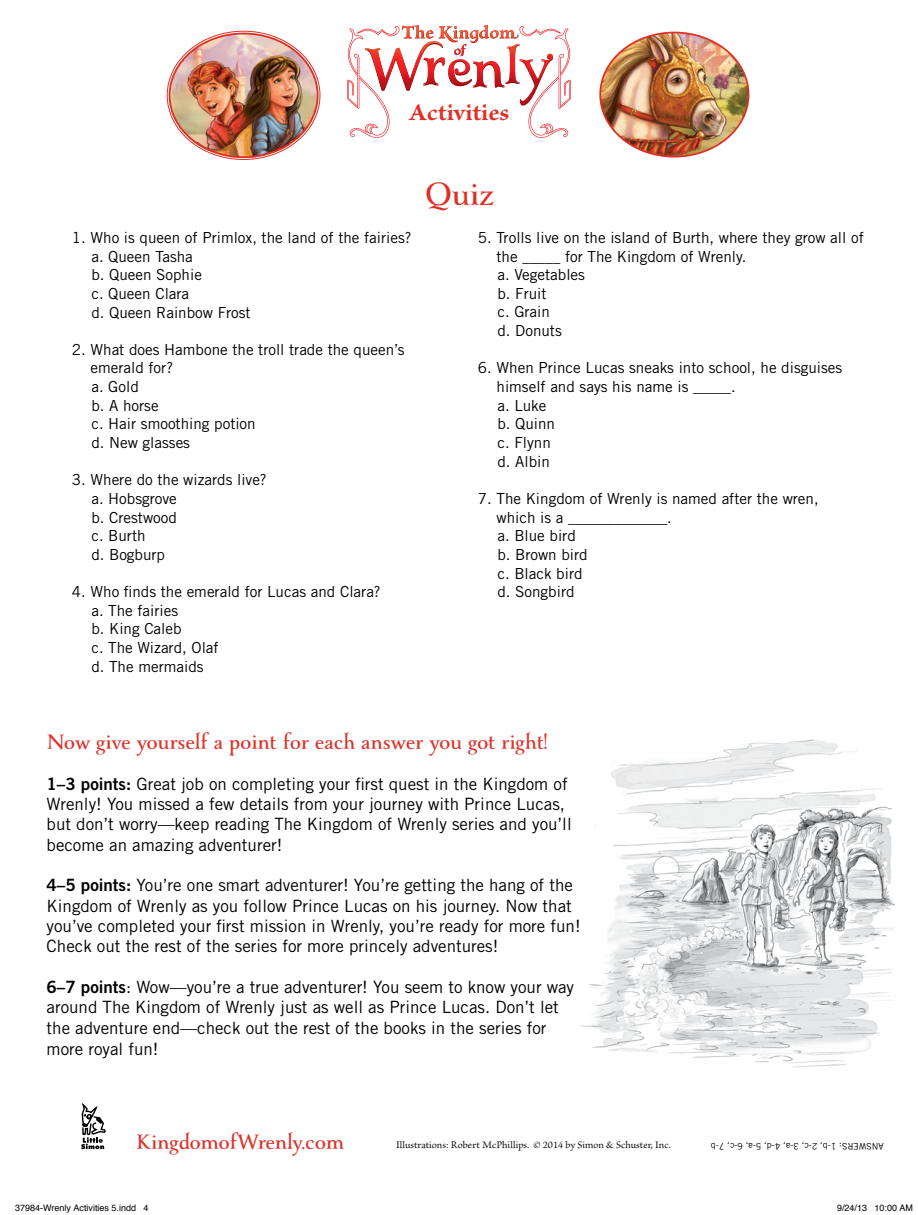
<style>
.page{position:relative;width:918px;height:1215px;background:#fff}
.page>*{position:absolute;margin:0;border:0;box-sizing:border-box;transform-origin:0 0}
.t1{font:700 30px "Yana";color:#e02f27}
.t2{font:700 25.5px "Brioso Pro";letter-spacing:.005em;color:#e02f27}
.t3{font:700 19.5px "Yana";color:#e02f27}
.t4{font:16.95px/20.4px "Trade Gothic LT Std";color:#000}
.t5{font:15.3px/18.6px "Trade Gothic LT Std";color:#000}
.t6{font:10.5px "Brioso Pro";color:#000}
.t7{font:9px "Helvetica";color:#000}
.t8{font:9px "Trade Gothic LT Std";color:#000}
.s1{font-family:"Trade Gothic LT Std Bd 2"}
</style>
<div class="page">
<img style="left:580px;top:739px;width:315px;height:329px">
<svg style="left:347px;top:25px;width:224px;height:113px"></svg>
<img style="left:169px;top:33px;width:150px;height:125px">
<img style="left:601px;top:33px;width:148px;height:122px">
<svg style="left:81px;top:1103px;width:25px;height:46px"></svg>
<h2 class="t2" style="left:409px;top:99px;width:102px">Activities</h2>
<p class="t5" style="left:91px;top:228px;width:322px;text-indent:-19px">1. Who is queen of Primlox, the land of the fairies? a. Queen Tasha<br>b. Queen Sophie<br>c. Queen Clara<br>d. Queen Rainbow Frost</p>
<p class="t5" style="left:91px;top:340px;width:315px;text-indent:-19px">2. What does Hambone the troll trade the queen’s emerald for?<br>a. Gold<br>b. A horse<br>c. Hair smoothing potion<br>d. New glasses</p>
<p class="t5" style="left:91px;top:470px;width:177px;text-indent:-19px">3. Where do the wizards live? a. Hobsgrove<br>b. Crestwood<br>c. Burth<br>d. Bogburp</p>
<p class="t5" style="left:91px;top:582px;width:291px;text-indent:-19px">4. Who finds the emerald for Lucas and Clara? a. The fairies<br>b. King Caleb<br>c. The Wizard, Olaf<br>d. The mermaids</p>
<h1 class="t1" style="left:425px;top:174px;width:71px">Quiz</h1>
<p class="t5" style="left:497px;top:228px;width:369px;text-indent:-19px">5. Trolls live on the island of Burth, where they grow all of the _____ for The Kingdom of Wrenly.<br>a. Vegetables<br>b. Fruit<br>c. Grain<br>d. Donuts</p>
<p class="t5" style="left:497px;top:358px;width:347px;text-indent:-19px">6. When Prince Lucas sneaks into school, he disguises himself and says his name is _____.<br>a. Luke<br>b. Quinn<br>c. Flynn<br>d. Albin</p>
<p class="t5" style="left:497px;top:489px;width:324px;text-indent:-19px">7. The Kingdom of Wrenly is named after the wren, which is a _____________.<br>a. Blue bird<br>b. Brown bird<br>c. Black bird<br>d. Songbird</p>
<p class="t3" style="left:47px;top:729px;width:502px">Now give yourself a point for each answer you got right!</p>
<p class="t4" style="left:47px;top:773px;width:527px"><span class="s1">1–3 points:</span> Great job on completing your first quest in the Kingdom of Wrenly! You missed a few details from your journey with Prince Lucas, but don’t worry—keep reading The Kingdom of Wrenly series and you’ll become an amazing adventurer!</p>
<p class="t4" style="left:47px;top:875px;width:536px"><span class="s1">4–5 points:</span> You’re one smart adventurer! You’re getting the hang of the Kingdom of Wrenly as you follow Prince Lucas on his journey. Now that you’ve completed your first mission in Wrenly, you’re ready for more fun!<br>Check out the rest of the series for more princely adventures!</p>
<p class="t4" style="left:47px;top:977px;width:529px"><span class="s1">6–7 points</span>: Wow—you’re a true adventurer! You seem to know your way around The Kingdom of Wrenly just as well as Prince Lucas. Don’t let the adventure end—check out the rest of the books in the series for more royal fun!</p>
<p class="t3" style="left:136px;top:1129px;width:210px">KingdomofWrenly.com</p>
<p class="t8" style="left:884px;top:1152px;width:174px;rotate:-180deg">ANSWERS: 1-b, 2-c, 3-a, 4-d, 5-a, 6-c, 7-b</p>
<p class="t6" style="left:396px;top:1139px;width:276px">Illustrations: Robert McPhillips. © 2014 by Simon &amp; Schuster, Inc.</p>
<p class="t7" style="left:15px;top:1200px;width:135px">37984-Wrenly Activities 5.indd 4</p>
<p class="t7" style="left:837px;top:1200px;width:78px">9/24/13 10:00 AM</p>
</div>
